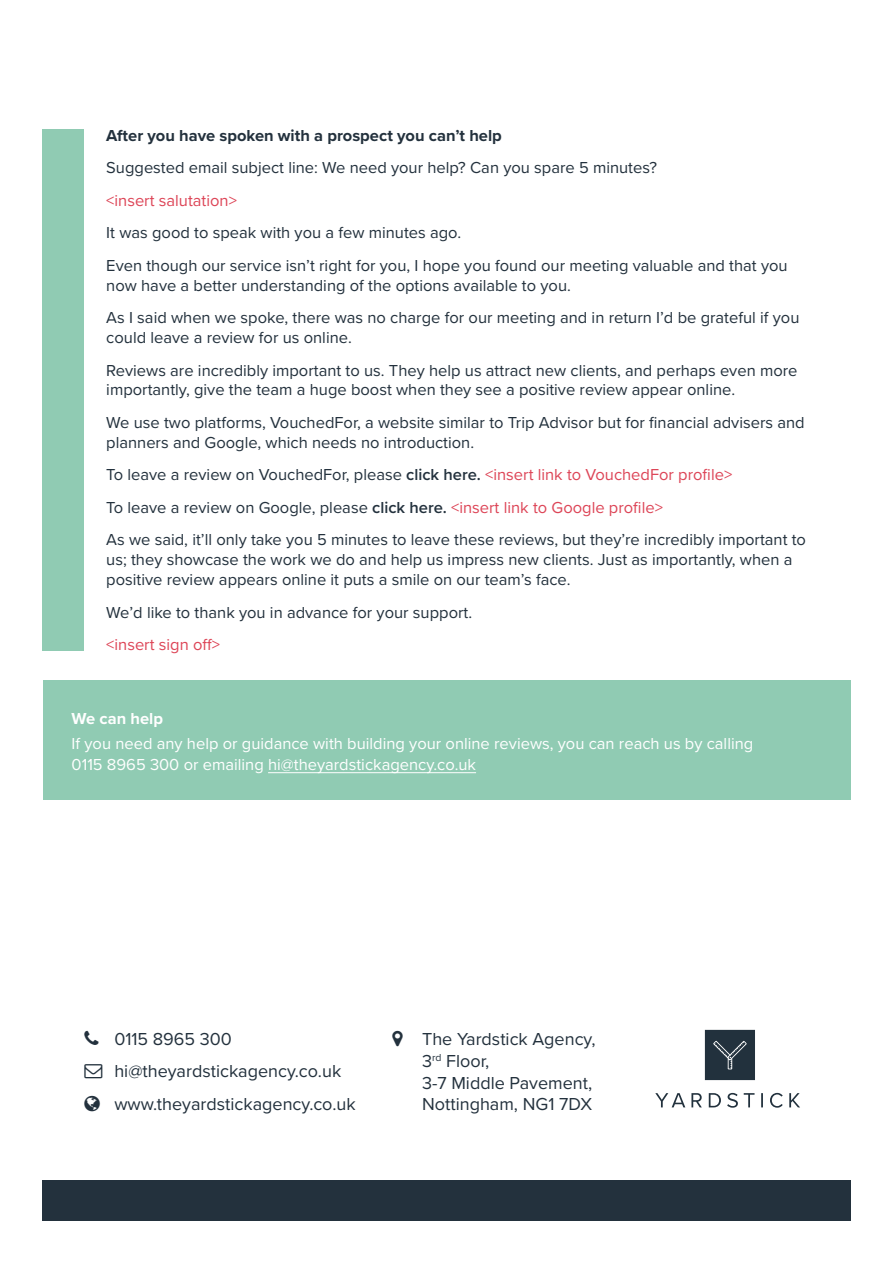
<style>
.page{position:relative;width:893px;height:1263px;background:#fff}
.page>*{position:absolute;margin:0;border:0;box-sizing:border-box;transform-origin:0 0}
.t1{font:18px/21.6px "Proxima Nova";color:#23313d}
.t2{font:16.5px/32.5px "Proxima Nova";color:#23313d}
.t3{font:16.5px/21px "Proxima Nova";color:#fff}
.t4{font:700 16.5px "Proxima Nova";color:#23313d}
.t5{font:16.5px "Proxima Nova";color:#dd4557}
.t6{font:700 16.5px "Proxima Nova";color:#fff}
.s1{font-weight:600}
.s2{color:#dd4557}
</style>
<div class="page">
<div style="left:43px;top:680px;width:807px;height:120px;background:#90cbb3"></div>
<hr style="left:268px;top:772px;width:208px;height:1px;background:#fff">
<svg style="left:655px;top:1030px;width:145px;height:78px"></svg>
<div style="left:43px;top:1180px;width:808px;height:40px;background:#23313d"></div>
<div style="left:43px;top:129px;width:41px;height:521px;background:#90cbb3"></div>
<p class="t4" style="left:106px;top:123px;width:397px">After you have spoken with a prospect you can’t help</p>
<p class="t2" style="left:106px;top:151px;width:552px">Suggested email subject line: We need your help? Can you spare 5 minutes?</p>
<p class="t5" style="left:106px;top:188px;width:132px">&lt;insert salutation&gt;</p>
<p class="t2" style="left:106px;top:216px;width:683px">It was good to speak with you a few minutes ago.<br>Even though our service isn’t right for you, I hope you found our meeting valuable and that you</p>
<p class="t2" style="left:106px;top:268px;width:695px">now have a better understanding of the options available to you.<br>As I said when we spoke, there was no charge for our meeting and in return I’d be grateful if you</p>
<p class="t2" style="left:106px;top:320px;width:693px">could leave a review for us online.<br>Reviews are incredibly important to us. They help us attract new clients, and perhaps even more</p>
<p class="t2" style="left:106px;top:373px;width:700px">importantly, give the team a huge boost when they see a positive review appear online.<br>We use two platforms, VouchedFor, a website similar to Trip Advisor but for financial advisers and</p>
<p class="t2" style="left:106px;top:425px;width:701px">planners and Google, which needs no introduction.<br>To leave a review on VouchedFor, please <span class="s1">click here.</span> <span class="s2">&lt;insert link to VouchedFor profile&gt;<br></span>To leave a review on Google, please <span class="s1">click here.</span> <span class="s2">&lt;insert link to Google profile&gt;<br></span>As we said, it’ll only take you 5 minutes to leave these reviews, but they’re incredibly important to</p>
<p class="t2" style="left:106px;top:549px;width:688px;line-height:19.8px">us; they showcase the work we do and help us impress new clients. Just as importantly, when a positive review appears online it puts a smile on our team’s face.</p>
<p class="t2" style="left:106px;top:595px;width:367px">We’d like to thank you in advance for your support.</p>
<p class="t5" style="left:106px;top:632px;width:115px">&lt;insert sign off&gt;</p>
<p class="t6" style="left:72px;top:706px;width:93px">We can help</p>
<p class="t3" style="left:72px;top:732px;width:683px">If you need any help or guidance with building your online reviews, you can reach us by calling<br>0115 8965 300 or emailing hi@theyardstickagency.co.uk</p>
<p class="t1" style="left:114px;top:1022px;width:243px;line-height:32.1px">0115 8965 300 hi@theyardstickagency.co.uk www.theyardstickagency.co.uk</p>
<p class="t1" style="left:422px;top:1028px;width:175px">The Yardstick Agency,<br>3<sup>rd</sup> Floor,<br>3-7 Middle Pavement,<br>Nottingham, NG1 7DX</p>
</div>
